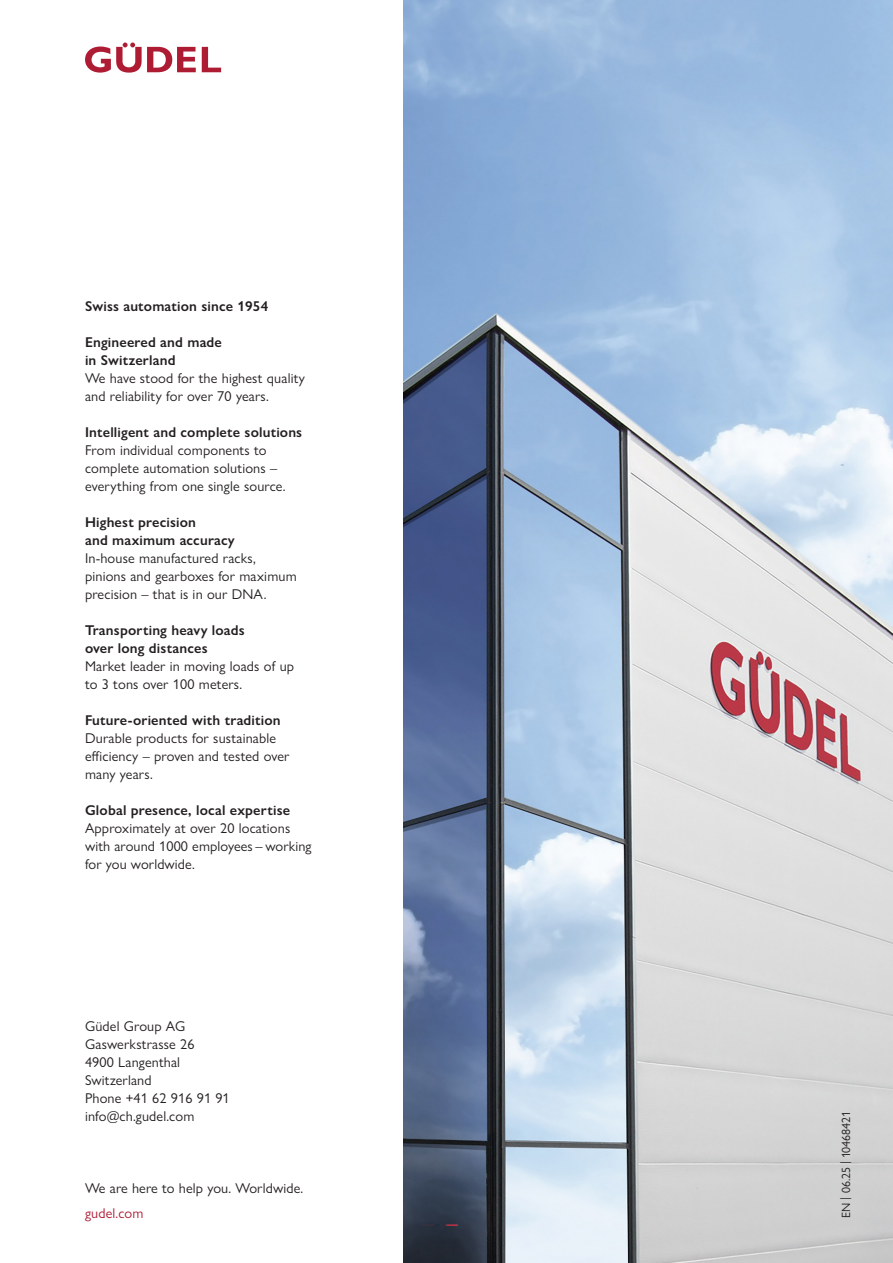
<style>
.page{position:relative;width:893px;height:1263px;background:#fff}
.page>*{position:absolute;margin:0;border:0;box-sizing:border-box;transform-origin:0 0}
.t1{font:14.25px/18px "Gill Sans Nova";letter-spacing:.01em;color:#231f20}
.t2{font:600 14.25px/18px "Gill Sans Nova";letter-spacing:.01em;color:#231f20}
.t3{font:14.25px "Gill Sans Nova";letter-spacing:.01em;color:#ae1c34}
.t4{font:12px "Gill Sans Nova";color:#231f20}
</style>
<div class="page">
<svg style="left:202px;top:47px;width:19px;height:25px"></svg>
<svg style="left:85px;top:43px;width:111px;height:30px"></svg>
<img style="left:404px;top:0;width:489px;height:1263px">
<p class="t2" style="left:85px;top:297px;width:185px">Swiss automation since 1954</p>
<p class="t2" style="left:85px;top:333px;width:138px">Engineered and made in Switzerland</p>
<p class="t1" style="left:85px;top:369px;width:221px">We have stood for the highest quality and reliability for over 70 years.</p>
<p class="t2" style="left:85px;top:423px;width:219px">Intelligent and complete solutions</p>
<p class="t1" style="left:85px;top:441px;width:202px">From individual components to complete automation solutions – everything from one single source.</p>
<p class="t2" style="left:85px;top:513px;width:151px">Highest precision<br>and maximum accuracy</p>
<p class="t1" style="left:85px;top:549px;width:213px">In-house manufactured racks, pinions and gearboxes for maximum precision – that is in our DNA.</p>
<p class="t2" style="left:85px;top:621px;width:161px">Transporting heavy loads over long distances</p>
<p class="t1" style="left:85px;top:657px;width:211px">Market leader in moving loads of up to 3 tons over 100 meters.</p>
<p class="t2" style="left:85px;top:711px;width:197px">Future-oriented with tradition</p>
<p class="t1" style="left:85px;top:729px;width:206px">Durable products for sustainable efficiency – proven and tested over many years.</p>
<p class="t2" style="left:85px;top:801px;width:207px">Global presence, local expertise</p>
<p class="t1" style="left:85px;top:819px;width:228px">Approximately at over 20 locations with around 1000 employees – working for you worldwide.</p>
<p class="t1" style="left:85px;top:1017px;width:146px">Güdel Group AG<br>Gaswerkstrasse 26<br>4900 Langenthal<br>Switzerland<br>Phone +41 62 916 91 91 info@ch.gudel.com</p>
<p class="t1" style="left:85px;top:1179px;width:220px">We are here to help you. Worldwide.</p>
<p class="t3" style="left:85px;top:1204px;width:60px">gudel.com</p>
<p class="t4" style="left:839px;top:1218px;width:109px;rotate:-90deg">EN | 06.25 | 10468421</p>
</div>
